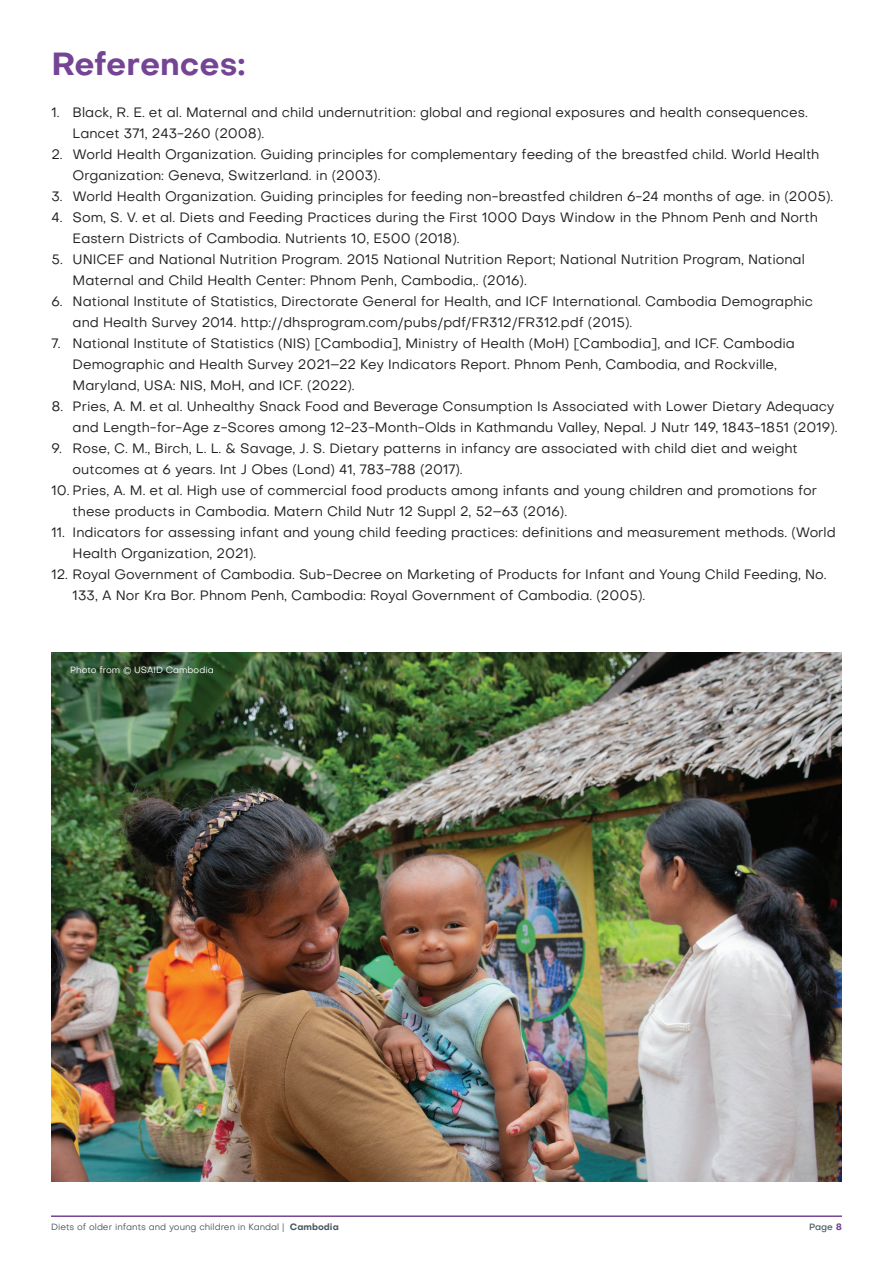
<style>
.page{position:relative;width:893px;height:1263px;background:#fff}
.page>*{position:absolute;margin:0;border:0;box-sizing:border-box;transform-origin:0 0}
.t1{font:700 31.5px "Objective";color:#754495}
.t2{font:13.5px/21px "Objective";color:#231f20}
.t3{font:9px "Objective";color:#475865}
.t4{font:9px "Objective";color:#fff}
.t5{font:500 9px "Objective";color:#475865}
.s1{font-weight:700}
.s2{font-weight:700;color:#754495}
</style>
<div class="page">
<hr style="left:51px;top:1215px;width:791px;height:2px;background:#754495">
<img style="left:51px;top:652px;width:791px;height:529px">
<h1 class="t1" style="left:51px;top:41px;width:196px">References:</h1>
<p class="t2" style="left:73px;top:101px;width:737px;text-indent:-21px">1. Black, R. E. et al. Maternal and child undernutrition: global and regional exposures and health consequences.<br>Lancet 371, 243-260 (2008).</p>
<p class="t2" style="left:73px;top:143px;width:748px;text-indent:-21px">2. World Health Organization. Guiding principles for complementary feeding of the breastfed child. World Health<br>Organization: Geneva, Switzerland. in (2003).</p>
<p class="t2" style="left:51px;top:185px;width:783px">3. World Health Organization. Guiding principles for feeding non-breastfed children 6-24 months of age. in (2005).</p>
<p class="t2" style="left:73px;top:206px;width:747px;text-indent:-21px">4. Som, S. V. et al. Diets and Feeding Practices during the First 1000 Days Window in the Phnom Penh and North<br>Eastern Districts of Cambodia. Nutrients 10, E500 (2018).</p>
<p class="t2" style="left:73px;top:248px;width:734px;text-indent:-21px">5. UNICEF and National Nutrition Program. 2015 National Nutrition Report; National Nutrition Program, National<br>Maternal and Child Health Center: Phnom Penh, Cambodia,. (2016).</p>
<p class="t2" style="left:73px;top:290px;width:742px;text-indent:-21px">6. National Institute of Statistics, Directorate General for Health, and ICF International. Cambodia Demographic and Health Survey 2014. http://dhsprogram.com/pubs/pdf/FR312/FR312.pdf (2015).</p>
<p class="t2" style="left:73px;top:332px;width:724px;text-indent:-21px">7. National Institute of Statistics (NIS) [Cambodia], Ministry of Health (MoH) [Cambodia], and ICF. Cambodia<br>Demographic and Health Survey 2021–22 Key Indicators Report. Phnom Penh, Cambodia, and Rockville,<br>Maryland, USA: NIS, MoH, and ICF. (2022).</p>
<p class="t2" style="left:51px;top:395px;width:788px;text-align:right">8. Pries, A. M. et al. Unhealthy Snack Food and Beverage Consumption Is Associated with Lower Dietary Adequacy and Length-for-Age z-Scores among 12-23-Month-Olds in Kathmandu Valley, Nepal. J Nutr 149, 1843-1851 (2019).</p>
<p class="t2" style="left:73px;top:437px;width:727px;text-indent:-21px">9. Rose, C. M., Birch, L. L. &amp; Savage, J. S. Dietary patterns in infancy are associated with child diet and weight outcomes at 6 years. Int J Obes (Lond) 41, 783-788 (2017).</p>
<p class="t2" style="left:73px;top:479px;width:746px;text-indent:-21px">10. Pries, A. M. et al. High use of commercial food products among infants and young children and promotions for these products in Cambodia. Matern Child Nutr 12 Suppl 2, 52–63 (2016).</p>
<p class="t2" style="left:73px;top:521px;width:765px;text-indent:-21px">11. Indicators for assessing infant and young child feeding practices: definitions and measurement methods. (World<br>Health Organization, 2021).</p>
<p class="t2" style="left:73px;top:563px;width:755px;text-indent:-21px">12. Royal Government of Cambodia. Sub-Decree on Marketing of Products for Infant and Young Child Feeding, No.<br>133, A Nor Kra Bor. Phnom Penh, Cambodia: Royal Government of Cambodia. (2005).</p>
<p class="t4" style="left:70px;top:664px;width:145px">Photo from © USAID Cambodia</p>
<p class="t3" style="left:51px;top:1221px;width:289px">Diets of older infants and young children in Kandal | <span class="s1">Cambodia</span></p>
<p class="t5" style="left:809px;top:1220px;width:34px">Page <span class="s2">8</span></p>
</div>
